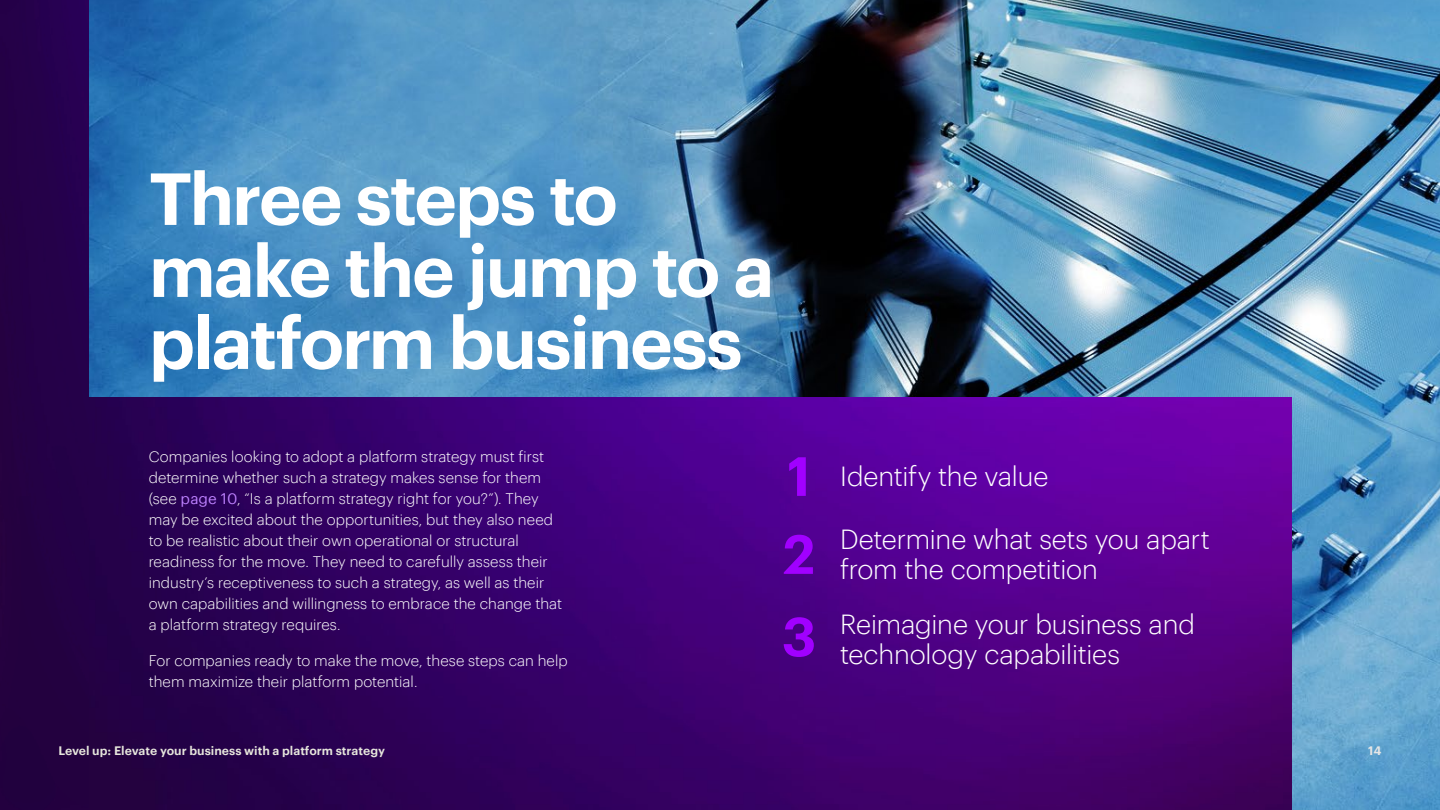
<style>
.page{position:relative;width:1440px;height:810px;background:#fff}
.page>*{position:absolute;margin:0;border:0;box-sizing:border-box;transform-origin:0 0}
.t1{font:600 72px/72px "Graphik";letter-spacing:-.035em;color:#fff}
.t2{font:600 54px "Graphik";color:#a100ff}
.t3{font:300 27px/30px "Graphik";letter-spacing:-.01em;color:#fff}
.t4{font:300 15px/21px "Graphik";color:#fff}
.t5{font:600 12px "Graphik";color:#e6e6dc}
.t6{font:600 12px "Graphik";color:#e6e6e6}
.s1{font-weight:400;color:#be82ff}
.s2{font-weight:600;font-size:54px;color:#a100ff}
</style>
<div class="page">
<img style="left:89px;top:0;width:1351px;height:810px">
<img style="left:89px;top:398px;width:1202px;height:412px">
<img style="left:0;top:0;width:89px;height:810px">
<h1 class="t1" style="left:149px;top:157px;width:627px">Three steps to make the jump to a platform business</h1>
<p class="t4" style="left:149px;top:445px;width:415px">Companies looking to adopt a platform strategy must first determine whether such a strategy makes sense for them (see <span class="s1">page 10</span>, “Is a platform strategy right for you?”). They may be excited about the opportunities, but they also need to be realistic about their own operational or structural readiness for the move. They need to carefully assess their industry’s receptiveness to such a strategy, as well as their own capabilities and willingness to embrace the change that a platform strategy requires.</p>
<p class="t4" style="left:149px;top:649px;width:421px">For companies ready to make the move, these steps can help them maximize their platform potential.</p>
<h3 class="t3" style="left:787px;top:459px;width:263px"><span class="s2">1</span> Identify the value</h3>
<h2 class="t2" style="left:783px;top:513px;width:34px">2</h2>
<h3 class="t3" style="left:840px;top:522px;width:371px">Determine what sets you apart from the competition</h3>
<h3 class="t3" style="left:840px;top:607px;width:356px;text-indent:-59px"><span class="s2">3</span> Reimagine your business and technology capabilities</h3>
<p class="t5" style="left:58px;top:742px;width:328px">Level up: Elevate your business with a platform strategy</p>
<p class="t6" style="left:1368px;top:742px;width:15px">14</p>
</div>
